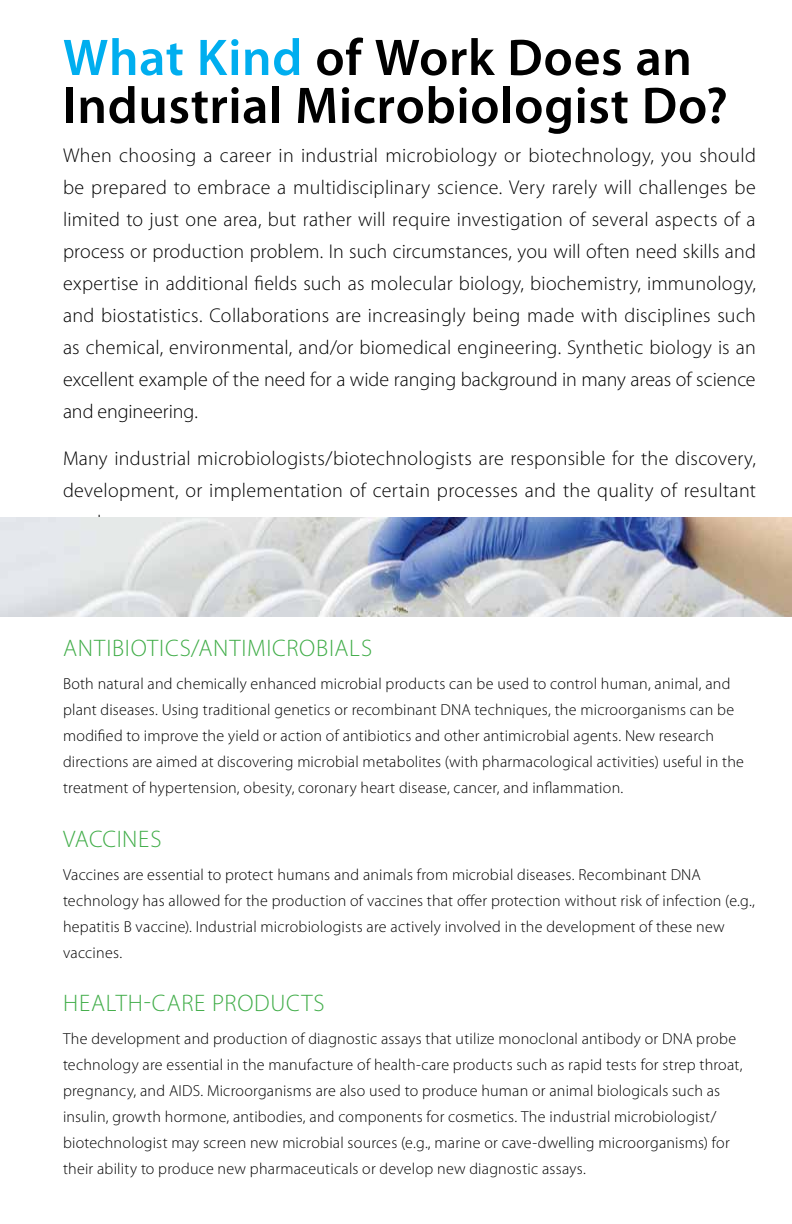
<style>
.page{position:relative;width:792px;height:1224px;background:#fff}
.page>*{position:absolute;margin:0;border:0;box-sizing:border-box;transform-origin:0 0}
.t1{font:600 52px/48px "Myriad Pro";letter-spacing:.01em;color:#000}
.t2{font:300 24px "Myriad Pro";letter-spacing:.03em;color:#41ad49}
.t3{font:300 20px/32px "Myriad Pro";letter-spacing:.01em;color:#000;text-align:justify}
.t4{font:300 16px/26px "Myriad Pro";letter-spacing:.015em;color:#000}
.s1{color:#00aeef}
</style>
<div class="page">
<img style="left:0;top:517px;width:792px;height:99px">
<h1 class="t1" style="left:63px;top:32px;width:666px"><span class="s1">What Kind</span> of Work Does an<br>Industrial Microbiologist Do?</h1>
<p class="t3" style="left:63px;top:140px;width:694px">When choosing a career in industrial microbiology or biotechnology, you should be prepared to embrace a multidisciplinary science. Very rarely will challenges be limited to just one area, but rather will require investigation of several aspects of a process or production problem. In such circumstances, you will often need skills and expertise in additional fields such as molecular biology, biochemistry, immunology, and biostatistics. Collaborations are increasingly being made with disciplines such as chemical, environmental, and/or biomedical engineering. Synthetic biology is an excellent example of the need for a wide ranging background in many areas of science and engineering.</p>
<p class="t3" style="left:63px;top:442px;width:695px">Many industrial microbiologists/biotechnologists are responsible for the discovery, development, or implementation of certain processes and the quality of resultant</p>
<h2 class="t2" style="left:63px;top:635px;width:27px">Antibiotics</h2>
<h2 class="t2" style="left:191px;top:635px;width:35px">/Antimic</h2>
<h2 class="t2" style="left:286px;top:635px;width:26px">robia</h2>
<h2 class="t2" style="left:349px;top:635px;width:22px">ls</h2>
<p class="t4" style="left:63px;top:671px;width:683px">Both natural and chemically enhanced microbial products can be used to control human, animal, and plant diseases. Using traditional genetics or recombinant DNA techniques, the microorganisms can be modified to improve the yield or action of antibiotics and other antimicrobial agents. New research directions are aimed at discovering microbial metabolites (with pharmacological activities) useful in the treatment of hypertension, obesity, coronary heart disease, cancer, and inflammation.</p>
<h2 class="t2" style="left:63px;top:825px;width:25px">Vaccin</h2>
<h2 class="t2" style="left:138px;top:825px;width:23px">es</h2>
<p class="t4" style="left:63px;top:862px;width:693px">Vaccines are essential to protect humans and animals from microbial diseases. Recombinant DNA technology has allowed for the production of vaccines that offer protection without risk of infection (e.g., hepatitis B vaccine). Industrial microbiologists are actively involved in the development of these new vaccines.</p>
<h2 class="t2" style="left:63px;top:990px;width:190px">Health-Care Products</h2>
<p class="t4" style="left:63px;top:1026px;width:681px">The development and production of diagnostic assays that utilize monoclonal antibody or DNA probe technology are essential in the manufacture of health-care products such as rapid tests for strep throat, pregnancy, and AIDS. Microorganisms are also used to produce human or animal biologicals such as insulin, growth hormone, antibodies, and components for cosmetics. The industrial microbiologist/ biotechnologist may screen new microbial sources (e.g., marine or cave-dwelling microorganisms) for their ability to produce new pharmaceuticals or develop new diagnostic assays.</p>
</div>
